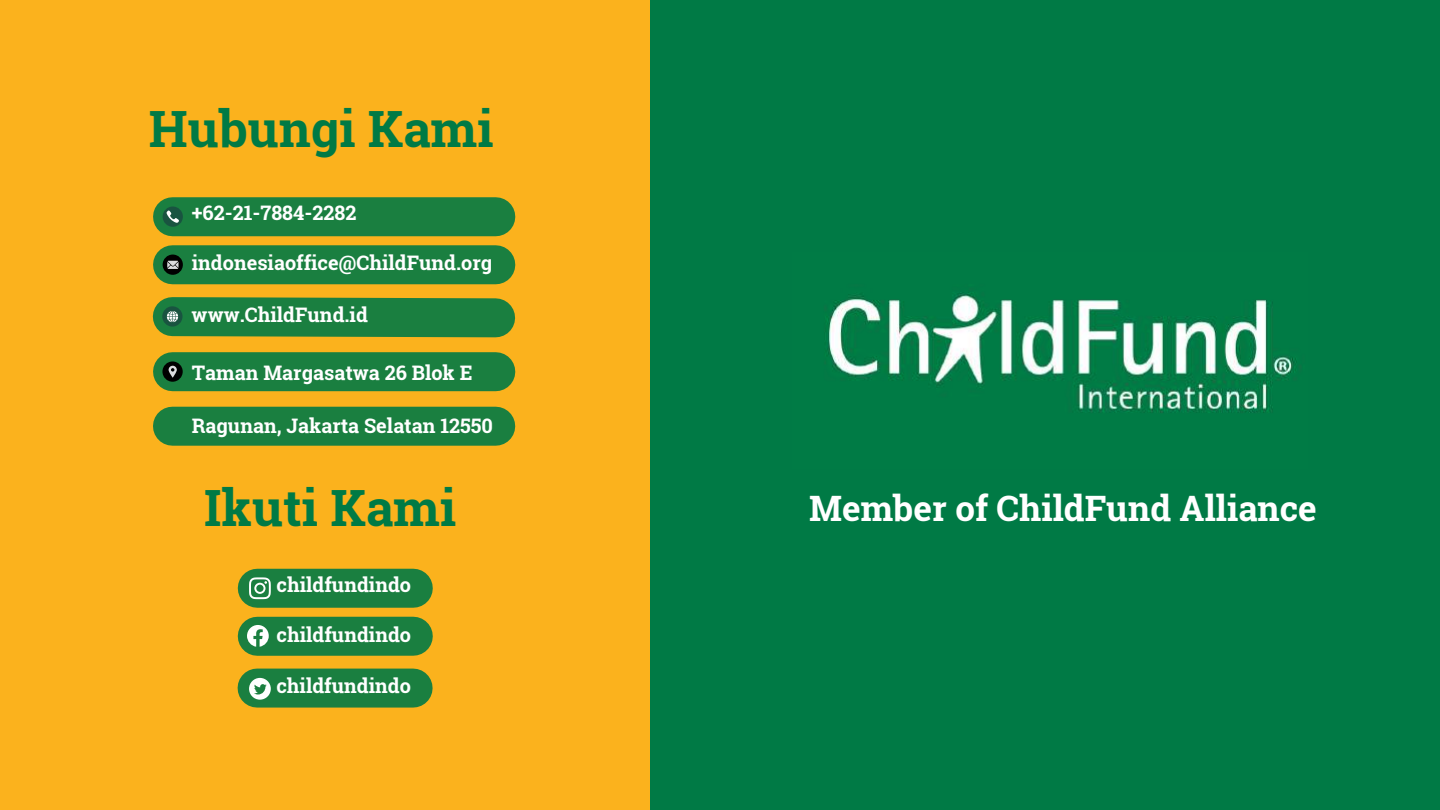
<style>
.page{position:relative;width:1440px;height:810px;background:#007a45}
.page>*{position:absolute;margin:0;border:0;box-sizing:border-box;transform-origin:0 0}
.t1{font:700 50px "Roboto Slab";color:#007a45}
.t2{font:700 35px "Roboto Slab";color:#fff}
.t3{font:700 20px "Roboto Slab";color:#fff}
</style>
<div class="page">
<div style="left:0;top:0;width:649px;height:810px;background:#fbb21d"></div>
<div style="left:173px;top:197px;width:323px;height:39px;background:#1a7f40"></div>
<div style="left:163px;top:207px;width:20px;height:20px;background:#195440;border-radius:50%"></div>
<svg style="left:167px;top:210px;width:12px;height:13px"></svg>
<svg style="left:152px;top:277px;width:364px;height:80px"></svg>
<div style="left:173px;top:352px;width:323px;height:39px;background:#1a7f40"></div>
<div style="left:173px;top:245px;width:323px;height:39px;background:#1a7f40"></div>
<div style="left:163px;top:255px;width:20px;height:20px;background:#000;border-radius:50%"></div>
<svg style="left:167px;top:261px;width:12px;height:8px"></svg>
<svg style="left:162px;top:361px;width:21px;height:21px"></svg>
<svg style="left:169px;top:366px;width:8px;height:12px"></svg>
<div style="left:172px;top:407px;width:324px;height:39px;background:#1a7f40"></div>
<div style="left:257px;top:569px;width:156px;height:39px;background:#1a7f40"></div>
<svg style="left:249px;top:577px;width:22px;height:22px"></svg>
<div style="left:257px;top:669px;width:156px;height:39px;background:#1a7f40"></div>
<svg style="left:249px;top:678px;width:22px;height:22px"></svg>
<div style="left:257px;top:617px;width:156px;height:39px;background:#1a7f40"></div>
<svg style="left:247px;top:625px;width:22px;height:22px"></svg>
<img style="left:825px;top:292px;width:476px;height:121px">
<h1 class="t1" style="left:149px;top:95px;width:346px">Hubungi Kami</h1>
<p class="t3" style="left:192px;top:199px;width:166px">+62-21-7884-2282</p>
<p class="t3" style="left:192px;top:249px;width:302px">indonesiaoffice@ChildFund.org</p>
<p class="t3" style="left:192px;top:301px;width:178px">www.ChildFund.id</p>
<p class="t3" style="left:192px;top:359px;width:282px">Taman Margasatwa 26 Blok E</p>
<p class="t3" style="left:192px;top:412px;width:303px">Ragunan, Jakarta Selatan 12550</p>
<h1 class="t1" style="left:204px;top:474px;width:253px">Ikuti Kami</h1>
<p class="t3" style="left:277px;top:571px;width:136px">childfundindo</p>
<p class="t3" style="left:277px;top:621px;width:136px">childfundindo</p>
<p class="t3" style="left:276px;top:672px;width:136px">childfundindo</p>
<h2 class="t2" style="left:809px;top:484px;width:509px">Member of ChildFund Alliance</h2>
</div>
